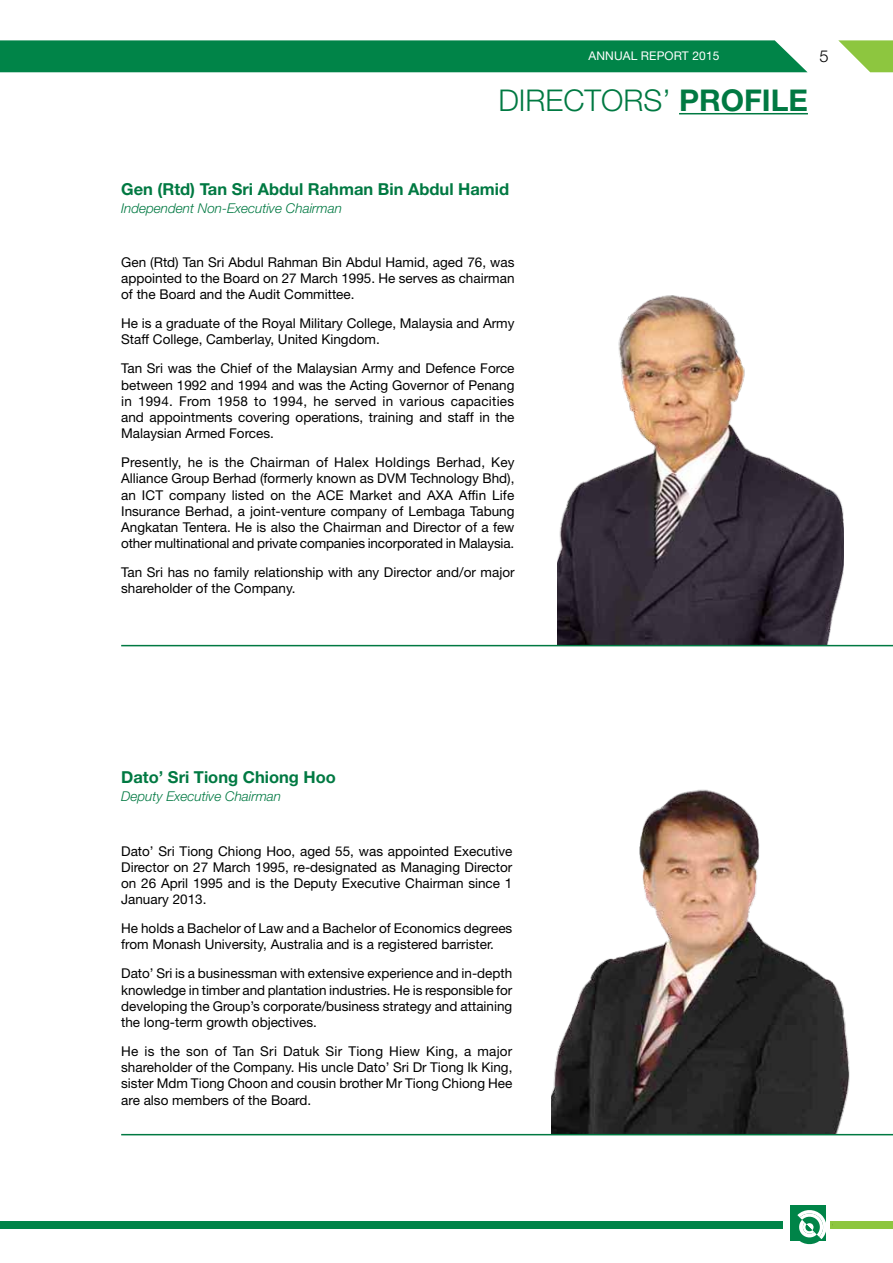
<style>
.page{position:relative;width:893px;height:1263px;background:#fff}
.page>*{position:absolute;margin:0;border:0;box-sizing:border-box;transform-origin:0 0}
.t1{font:300 30px "Helvetica Neue LT Std";color:#007942}
.t2{font:700 16.5px "Helvetica Neue LT Std";color:#007942}
.t3{font:300 16.5px "Helvetica Neue LT Std";color:#000}
.t4{font:13.5px/16.2px "Helvetica Neue LT Std";color:#000;text-align:justify}
.t5{font:italic 300 13.5px "Helvetica Neue LT Std";color:#007942}
.t6{font:12px "Helvetica Neue LT Std";letter-spacing:.01em;color:#fff}
.s1{font-weight:700}
</style>
<div class="page">
<div style="left:831px;top:1222px;width:62px;height:7px;background:#8dc63f"></div>
<div style="left:0;top:1222px;width:783px;height:7px;background:#008448"></div>
<svg style="left:838px;top:40px;width:55px;height:32px"></svg>
<div style="left:0;top:40px;width:807px;height:32px;background:#008448"></div>
<div style="left:790px;top:1205px;width:35px;height:36px;background:#008448"></div>
<svg style="left:797px;top:1208px;width:29px;height:36px"></svg>
<hr style="left:679px;top:113px;width:129px;height:1px;background:#007942">
<img style="left:557px;top:295px;width:287px;height:350px">
<img style="left:551px;top:789px;width:299px;height:345px">
<hr style="left:121px;top:645px;width:772px;height:1px;background:#007942">
<hr style="left:121px;top:1134px;width:772px;height:1px;background:#007942">
<p class="t6" style="left:588px;top:48px;width:132px">ANNUAL REPORT 2015</p>
<p class="t3" style="left:819px;top:46px;width:11px">5</p>
<h1 class="t1" style="left:498px;top:82px;width:311px">DIRECTORS ’ <span class="s1">profile</span></h1>
<p class="t2" style="left:121px;top:179px;width:389px">Gen (Rtd) Tan Sri Abdul Rahman Bin Abdul Hamid</p>
<p class="t5" style="left:121px;top:200px;width:222px">Independent Non-Executive Chairman</p>
<p class="t4" style="left:121px;top:254px;width:395px">Gen (Rtd) Tan Sri Abdul Rahman Bin Abdul Hamid, aged 76, was appointed to the Board on 27 March 1995. He serves as chairman of the Board and the Audit Committee.</p>
<p class="t4" style="left:121px;top:315px;width:395px">He is a graduate of the Royal Military College, Malaysia and Army<br>Staff College, Camberlay, United Kingdom.</p>
<p class="t4" style="left:121px;top:360px;width:395px">Tan Sri was the Chief of the Malaysian Army and Defence Force between 1992 and 1994 and was the Acting Governor of Penang in 1994. From 1958 to 1994, he served in various capacities and appointments covering operations, training and staff in the Malaysian Armed Forces.</p>
<p class="t4" style="left:121px;top:454px;width:395px">Presently, he is the Chairman of Halex Holdings Berhad, Key Alliance Group Berhad (formerly known as DVM Technology Bhd), an ICT company listed on the ACE Market and AXA Affin Life Insurance Berhad, a joint-venture company of Lembaga Tabung Angkatan Tentera. He is also the Chairman and Director of a few other multinational and private companies incorporated in Malaysia.</p>
<p class="t4" style="left:121px;top:564px;width:395px">Tan Sri has no family relationship with any Director and/or major shareholder of the Company.</p>
<p class="t2" style="left:121px;top:767px;width:216px">Dato’ Sri Tiong Chiong Hoo</p>
<p class="t5" style="left:121px;top:788px;width:162px">Deputy Executive Chairman</p>
<p class="t4" style="left:121px;top:842px;width:393px">Dato’ Sri Tiong Chiong Hoo, aged 55, was appointed Executive Director on 27 March 1995, re-designated as Managing Director on 26 April 1995 and is the Deputy Executive Chairman since 1<br>January 2013.</p>
<p class="t4" style="left:121px;top:920px;width:393px">He holds a Bachelor of Law and a Bachelor of Economics degrees from Monash University, Australia and is a registered barrister.</p>
<p class="t4" style="left:121px;top:965px;width:393px">Dato’ Sri is a businessman with extensive experience and in-depth knowledge in timber and plantation industries. He is responsible for developing the Group’s corporate/business strategy and attaining the long-term growth objectives.</p>
<p class="t4" style="left:121px;top:1043px;width:393px">He is the son of Tan Sri Datuk Sir Tiong Hiew King, a major shareholder of the Company. His uncle Dato’ Sri Dr Tiong Ik King, sister Mdm Tiong Choon and cousin brother Mr Tiong Chiong Hee are also members of the Board.</p>
</div>
